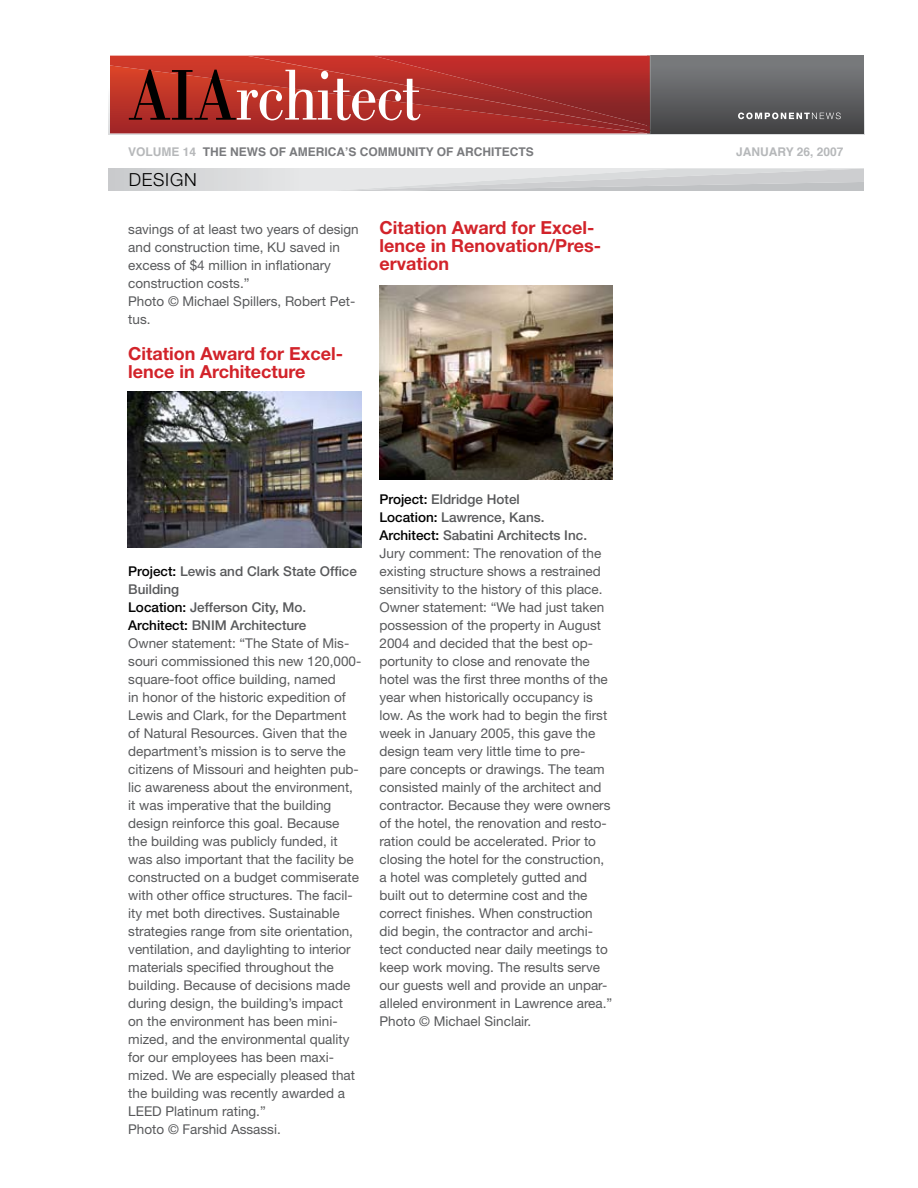
<style>
.page{position:relative;width:918px;height:1188px;background:#fff}
.page>*{position:absolute;margin:0;border:0;box-sizing:border-box;transform-origin:0 0}
.t1{font:700 18px/18px "Helvetica Neue";color:#d2232a}
.t2{font:300 18px "Helvetica Neue";letter-spacing:.04em;color:#000}
.t3{font:13.5px/18px "Helvetica Neue";color:#58595b}
.t4{font:700 12px "Helvetica";color:#797a7d}
.t5{font:700 12px "Helvetica";color:#b6b8ba}
.s1{color:#b6b8ba}
.s2{font-weight:500;color:#000}
.s3{font-weight:500}
</style>
<div class="page">
<div style="left:647px;top:54px;width:218px;height:81px;background:linear-gradient(to bottom,#7f8183,#424143)"></div>
<div style="left:647px;top:56px;width:216px;height:77px;background:linear-gradient(to bottom,#7d8082,#444446)"></div>
<svg style="left:738px;top:113px;width:103px;height:6px"></svg>
<svg style="left:108px;top:54px;width:542px;height:81px"></svg>
<svg style="left:110px;top:56px;width:541px;height:78px"></svg>
<svg style="left:109px;top:168px;width:755px;height:23px"></svg>
<img style="left:128px;top:392px;width:233px;height:155px">
<img style="left:380px;top:286px;width:233px;height:194px">
<p class="t4" style="left:128px;top:141px;width:407px"><span class="s1">VOLUME 14</span> THE NEWS OF AMERICA’S COMMUNITY OF ARCHITECTS</p>
<p class="t5" style="left:736px;top:141px;width:109px">JANUARY 26, 2007</p>
<h1 class="t2" style="left:129px;top:168px;width:69px">DESIGN</h1>
<p class="t3" style="left:128px;top:220px;width:232px">savings of at least two years of design and construction time, KU saved in excess of $4 million in inflationary construction costs.”<br>Photo © Michael Spillers, Robert Pet&shy;tus.</p>
<h1 class="t1" style="left:128px;top:344px;width:216px">Citation Award for Excel&shy;lence in Architecture</h1>
<h1 class="t1" style="left:380px;top:218px;width:223px">Citation Award for Excel&shy;lence in Renovation/Pres&shy;ervation</h1>
<p class="t3" style="left:128px;top:562px;width:235px"><span class="s2">Project:</span> <span class="s3">Lewis and Clark State Office Building<br></span><span class="s2">Location:</span> <span class="s3">Jefferson City, Mo.<br></span><span class="s2">Architect:</span> <span class="s3">BNIM Architecture<br></span>Owner statement: “The State of Mis&shy;souri commissioned this new 120,000- square-foot office building, named<br>in honor of the historic expedition of Lewis and Clark, for the Department of Natural Resources. Given that the department’s mission is to serve the citizens of Missouri and heighten pub&shy;lic awareness about the environment, it was imperative that the building design reinforce this goal. Because the building was publicly funded, it was also important that the facility be constructed on a budget commiserate with other office structures. The facil&shy;ity met both directives. Sustainable strategies range from site orientation, ventilation, and daylighting to interior materials specified throughout the building. Because of decisions made during design, the building’s impact on the environment has been mini&shy;mized, and the environmental quality for our employees has been maxi&shy;mized. We are especially pleased that the building was recently awarded a LEED Platinum rating.”<br>Photo © Farshid Assassi.</p>
<p class="t3" style="left:380px;top:490px;width:234px"><span class="s2">Project:</span> <span class="s3">Eldridge Hotel<br></span><span class="s2">Location:</span> <span class="s3">Lawrence, Kans.<br></span><span class="s2">Architect:</span> <span class="s3">Sabatini Architects Inc.<br></span>Jury comment: The renovation of the existing structure shows a restrained sensitivity to the history of this place.<br>Owner statement: “We had just taken possession of the property in August 2004 and decided that the best op&shy;portunity to close and renovate the hotel was the first three months of the year when historically occupancy is low. As the work had to begin the first week in January 2005, this gave the design team very little time to pre&shy;pare concepts or drawings. The team consisted mainly of the architect and contractor. Because they were owners of the hotel, the renovation and resto&shy;ration could be accelerated. Prior to closing the hotel for the construction, a hotel was completely gutted and built out to determine cost and the correct finishes. When construction did begin, the contractor and archi&shy;tect conducted near daily meetings to keep work moving. The results serve our guests well and provide an unpar&shy;alleled environment in Lawrence area.” Photo © Michael Sinclair.</p>
</div>
